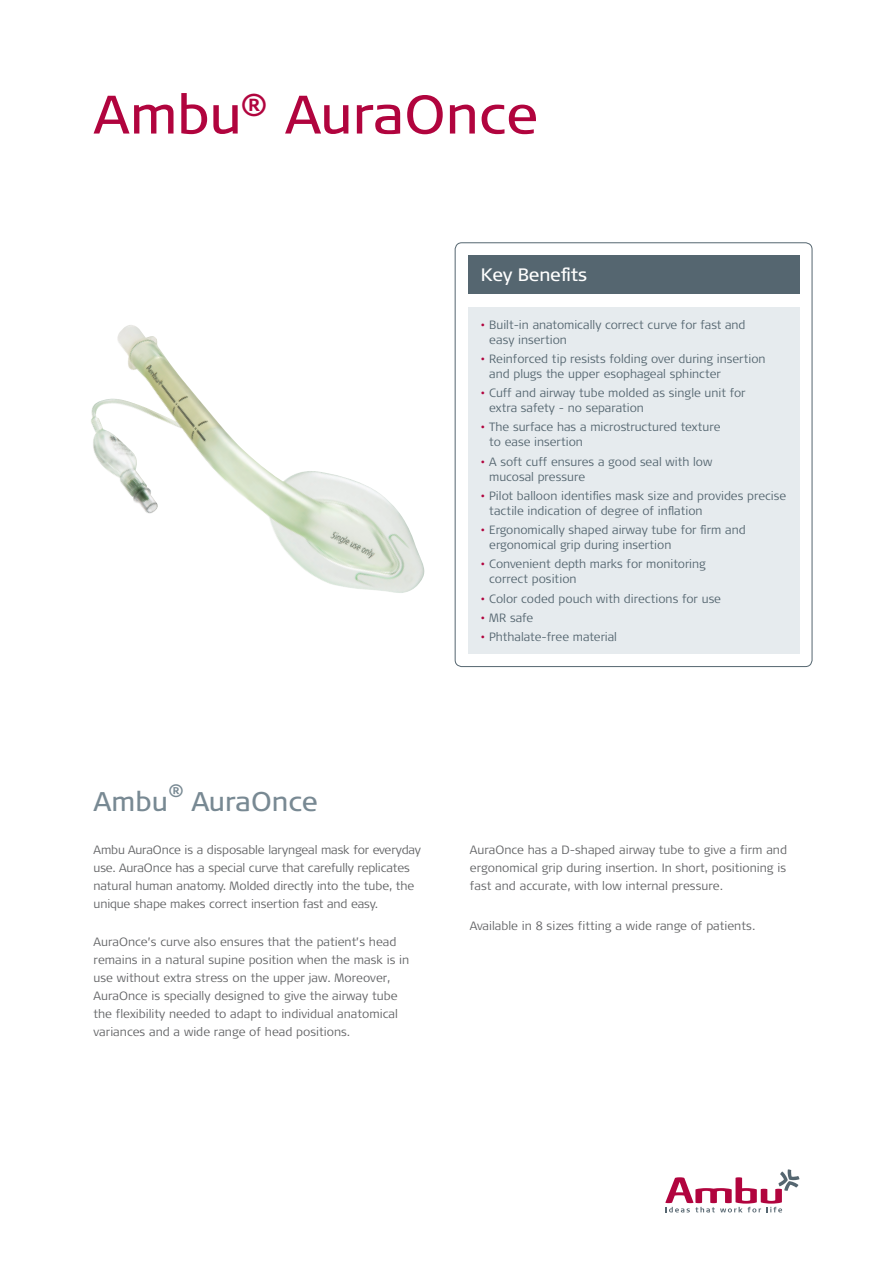
<style>
.page{position:relative;width:893px;height:1263px;background:#fff}
.page>*{position:absolute;margin:0;border:0;box-sizing:border-box;transform-origin:0 0}
.t1{font:54px "Signa OT";color:#b1043e}
.t2{font:27px "Signa OT";color:#788993}
.t3{font:18px "Signa OT";letter-spacing:-.01em;color:#fff}
.t4{font:18px "Signa OT";color:#788993}
.t5{font:300 12px/18px "Signa OT";color:#636466}
.t6{font:300 12px/15px "Signa OT";color:#556670}
.s1{color:#b1043e}
</style>
<div class="page">
<svg style="left:665px;top:1169px;width:134px;height:43px"></svg>
<img style="left:91px;top:325px;width:334px;height:268px">
<div style="left:455px;top:243px;width:357px;height:424px;border:1px solid #556670;border-radius:7px"></div>
<div style="left:468px;top:307px;width:331px;height:347px;background:#e6ebee"></div>
<div style="left:468px;top:255px;width:331px;height:39px;background:#556670"></div>
<h1 class="t1" style="left:94px;top:84px;width:446px">Ambu<sup>®</sup> AuraOnce</h1>
<h3 class="t3" style="left:481px;top:265px;width:108px">Key Benefits</h3>
<p class="t6" style="left:489px;top:317px;width:258px;text-indent:-9px"><span class="s1">•</span> Built-in anatomically correct curve for fast and easy insertion</p>
<p class="t6" style="left:489px;top:351px;width:278px;text-indent:-9px"><span class="s1">•</span> Reinforced tip resists folding over during insertion and plugs the upper esophageal sphincter</p>
<p class="t6" style="left:489px;top:385px;width:258px;text-indent:-9px"><span class="s1">•</span> Cuff and airway tube molded as single unit for extra safety - no separation</p>
<p class="t6" style="left:489px;top:420px;width:233px;text-indent:-9px"><span class="s1">•</span> The surface has a microstructured texture to ease insertion</p>
<p class="t6" style="left:489px;top:454px;width:224px;text-indent:-9px"><span class="s1">•</span> A soft cuff ensures a good seal with low mucosal pressure</p>
<p class="t6" style="left:489px;top:488px;width:298px;text-indent:-9px"><span class="s1">•</span> Pilot balloon identifies mask size and provides precise tactile indication of degree of inflation</p>
<p class="t6" style="left:489px;top:522px;width:258px;text-indent:-9px"><span class="s1">•</span> Ergonomically shaped airway tube for firm and ergonomical grip during insertion</p>
<p class="t6" style="left:489px;top:557px;width:218px;text-indent:-9px"><span class="s1">•</span> Convenient depth marks for monitoring correct position</p>
<p class="t6" style="left:481px;top:591px;width:242px"><span class="s1">•</span> Color coded pouch with directions for use</p>
<p class="t6" style="left:481px;top:610px;width:54px"><span class="s1">•</span> MR safe</p>
<p class="t6" style="left:481px;top:629px;width:138px"><span class="s1">•</span> Phthalate-free material</p>
<h2 class="t2" style="left:94px;top:786px;width:76px">Ambu</h2>
<h3 class="t4" style="left:168px;top:780px;width:17px">®</h3>
<h2 class="t2" style="left:191px;top:786px;width:128px">AuraOnce</h2>
<p class="t5" style="left:94px;top:840px;width:329px">Ambu AuraOnce is a disposable laryngeal mask for everyday use. AuraOnce has a special curve that carefully replicates natural human anatomy. Molded directly into the tube, the unique shape makes correct insertion fast and easy.</p>
<p class="t5" style="left:94px;top:932px;width:317px">AuraOnce’s curve also ensures that the patient’s head remains in a natural supine position when the mask is in use without extra stress on the upper jaw. Moreover, AuraOnce is specially designed to give the airway tube the flexibility needed to adapt to individual anatomical variances and a wide range of head positions.</p>
<p class="t5" style="left:470px;top:840px;width:319px;text-align:justify">AuraOnce has a D-shaped airway tube to give a firm and ergonomical grip during insertion. In short, positioning is fast and accurate, with low internal pressure.</p>
<p class="t5" style="left:470px;top:916px;width:287px">Available in 8 sizes fitting a wide range of patients.</p>
</div>
